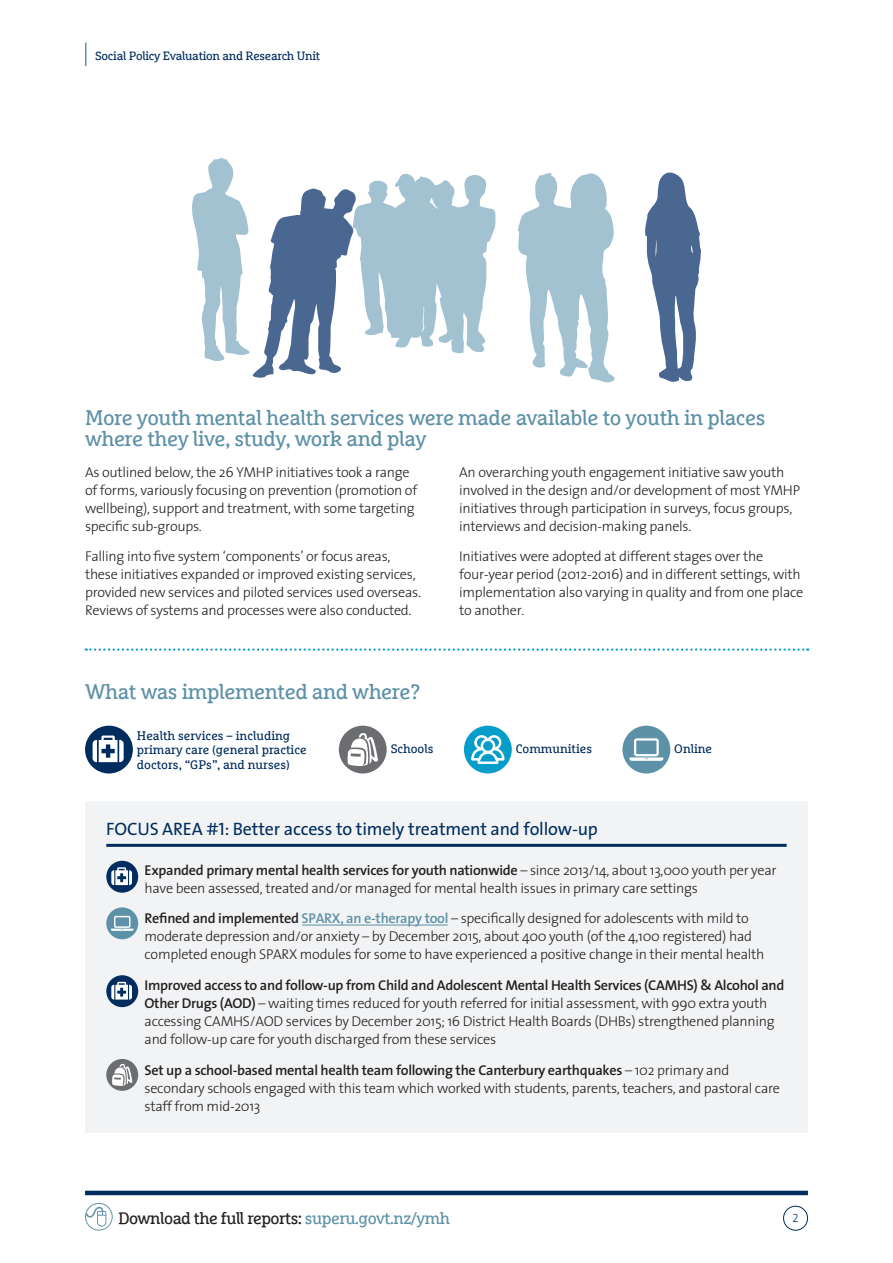
<style>
.page{position:relative;width:893px;height:1263px;background:#fff}
.page>*{position:absolute;margin:0;border:0;box-sizing:border-box;transform-origin:0 0}
.t1{font:21px/21px "Marselis Slab Maori";letter-spacing:-.02em;color:#5d91a7}
.h2_variation{font:18px "Maori Sans";letter-spacing:-.01em;color:#002d5e}
.t2{font:16.5px "Marselis Slab Maori";letter-spacing:-.03em;color:#231f20}
.b1{font:300 14.25px/18px "Maori Sans";letter-spacing:-.02em;color:#231f20}
.t3{font:12.3px/14.9px "Marselis Slab Maori";color:#002d5e}
.t4{font:12px "Marselis Slab Maori";letter-spacing:-.02em;color:#002d5e}
.t5{font:12px "Maori Sans Light Caps";color:#002d5e}
.s1{font-family:"Maori Sans Caps"}
.s2{font-weight:600}
.s3{font-weight:600;color:#5d91a7}
.s4{color:#5d91a7}
</style>
<div class="page">
<div style="left:783px;top:1206px;width:25px;height:24px;border:1px solid #002d5e;border-radius:50%"></div>
<hr style="left:85px;top:1191px;width:723px;height:4px;background:#002d5e">
<svg style="left:85px;top:43px;width:1px;height:23px"></svg>
<svg style="left:85px;top:1203px;width:28px;height:27px"></svg>
<svg style="left:518px;top:173px;width:97px;height:210px"></svg>
<svg style="left:645px;top:172px;width:56px;height:210px"></svg>
<svg style="left:192px;top:157px;width:304px;height:221px"></svg>
<div style="left:85px;top:801px;width:723px;height:331px;background:#f2f3f4"></div>
<hr style="left:106px;top:844px;width:681px;height:3px;background:#002d5e">
<div style="left:106px;top:861px;width:32px;height:32px;background:#002d5e;border-radius:50%"></div>
<svg style="left:111px;top:867px;width:21px;height:18px"></svg>
<div style="left:106px;top:907px;width:32px;height:32px;background:#5d91a7;border-radius:50%"></div>
<svg style="left:111px;top:916px;width:22px;height:15px"></svg>
<div style="left:106px;top:975px;width:32px;height:32px;background:#002d5e;border-radius:50%"></div>
<svg style="left:111px;top:982px;width:21px;height:17px"></svg>
<div style="left:106px;top:1059px;width:32px;height:32px;background:#6c6d70;border-radius:50%"></div>
<svg style="left:112px;top:1064px;width:20px;height:22px"></svg>
<svg style="left:86px;top:648px;width:722px;height:3px"></svg>
<div style="left:85px;top:726px;width:48px;height:47px;background:#002d5e;border-radius:50%"></div>
<svg style="left:93px;top:735px;width:31px;height:27px"></svg>
<div style="left:622px;top:726px;width:48px;height:47px;background:#5d91a7;border-radius:50%"></div>
<svg style="left:629px;top:738px;width:34px;height:23px"></svg>
<div style="left:464px;top:726px;width:48px;height:47px;background:#079dca;border-radius:50%"></div>
<svg style="left:471px;top:735px;width:34px;height:29px"></svg>
<div style="left:339px;top:726px;width:48px;height:47px;background:#6c6d70;border-radius:50%"></div>
<svg style="left:348px;top:733px;width:30px;height:33px"></svg>
<hr style="left:302px;top:925px;width:146px;height:1px;background:#5d91a7">
<p class="t4" style="left:95px;top:48px;width:226px">Social Policy Evaluation and Research Unit</p>
<p class="t1" style="left:85px;top:407px;width:682px">More youth mental health services were made available to youth in places where they live, study, work and play</p>
<p class="b1" style="left:85px;top:462px;width:334px">As outlined below, the 26 YMHP initiatives took a range of forms, variously focusing on prevention (promotion of wellbeing), support and treatment, with some targeting specific sub-groups.</p>
<p class="b1" style="left:85px;top:547px;width:337px">Falling into five system ‘components’ or focus areas, these initiatives expanded or improved existing services, provided new services and piloted services used overseas.<br>Reviews of systems and processes were also conducted.</p>
<p class="b1" style="left:459px;top:462px;width:342px">An overarching youth engagement initiative saw youth involved in the design and/or development of most YMHP initiatives through participation in surveys, focus groups, interviews and decision-making panels.</p>
<p class="b1" style="left:459px;top:547px;width:346px">Initiatives were adopted at different stages over the four-year period (2012-2016) and in different settings, with implementation also varying in quality and from one place to another.</p>
<p class="t1" style="left:85px;top:681px;width:337px">What was implemented and where?</p>
<p class="t3" style="left:137px;top:728px;width:171px">Health services – including primary care (general practice doctors, “GPs”, and nurses)</p>
<p class="t3" style="left:391px;top:741px;width:45px">Schools</p>
<p class="t3" style="left:516px;top:741px;width:78px">Communities</p>
<p class="t3" style="left:674px;top:741px;width:39px">Online</p>
<p class="h2_variation" style="left:106px;top:814px;width:493px">FOCUS AREA <span class="s1">#1</span>: Better access to timely treatment and follow-up</p>
<p class="b1" style="left:145px;top:860px;width:634px"><span class="s2">Expanded primary mental health services for youth nationwide</span> – since 2013/14, about 13,000 youth per year have been assessed, treated and/or managed for mental health issues in primary care settings</p>
<p class="b1" style="left:145px;top:909px;width:621px"><span class="s2">Refined and implemented</span> <span class="s3">SPARX, an e-therapy tool</span> – specifically designed for adolescents with mild to moderate depression and/or anxiety – by December 2015, about 400 youth (of the 4,100 registered) had completed enough SPARX modules for some to have experienced a positive change in their mental health</p>
<p class="b1" style="left:145px;top:976px;width:641px"><span class="s2">Improved access to and follow-up from Child and Adolescent Mental Health Services (CAMHS) &amp; Alcohol and Other Drugs (AOD)</span> – waiting times reduced for youth referred for initial assessment, with 990 extra youth accessing CAMHS/AOD services by December 2015; 16 District Health Boards (DHBs) strengthened planning and follow-up care for youth discharged from these services</p>
<p class="b1" style="left:145px;top:1060px;width:637px"><span class="s2">Set up a school-based mental health team following the Canterbury earthquakes</span> – 102 primary and secondary schools engaged with this team which worked with students, parents, teachers, and pastoral care staff from mid-2013</p>
<p class="t2" style="left:118px;top:1208px;width:333px">Download the full reports: <span class="s4">superu.govt.nz/ymh</span></p>
<p class="t5" style="left:792px;top:1208px;width:8px">2</p>
</div>
